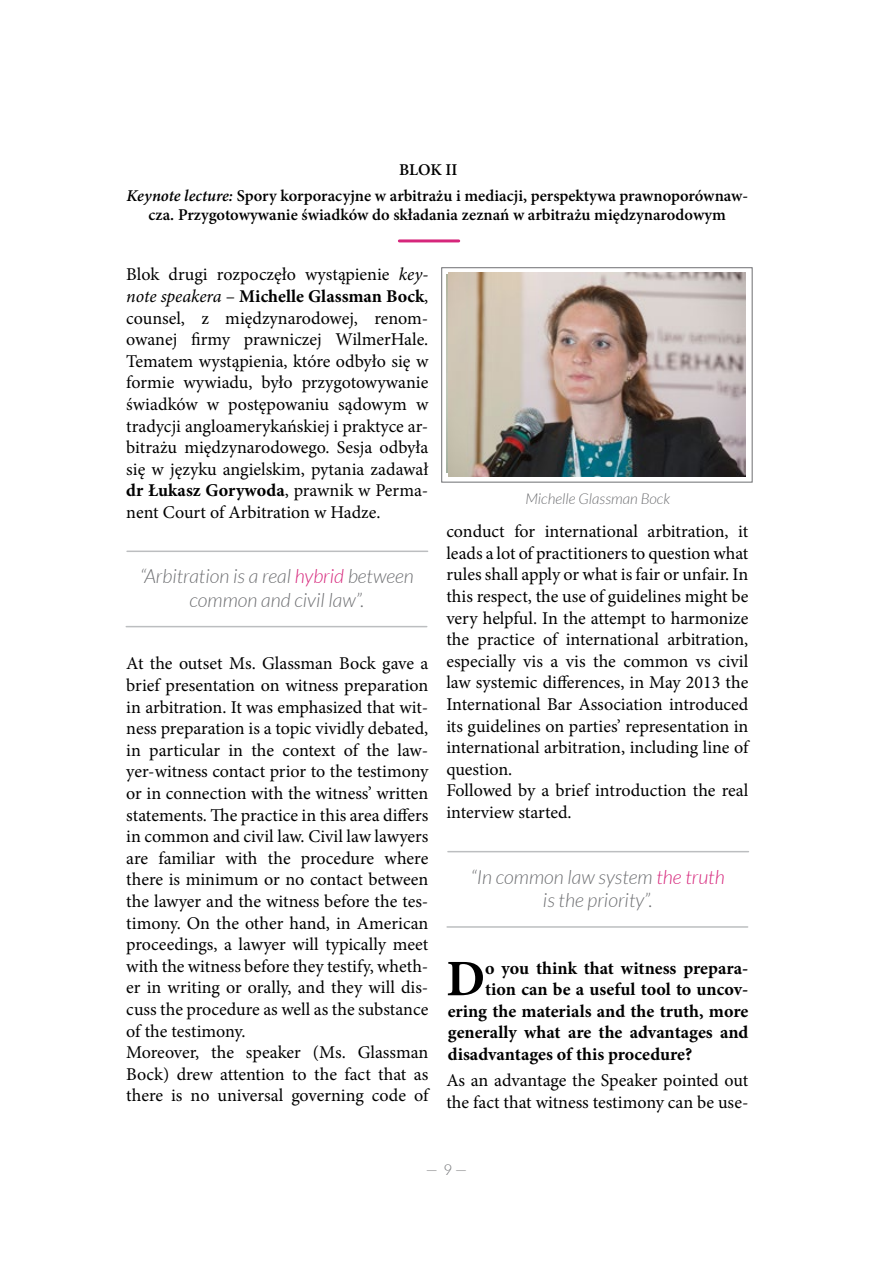
<style>
.page{position:relative;width:893px;height:1263px;background:#fff}
.page>*{position:absolute;margin:0;border:0;box-sizing:border-box;transform-origin:0 0}
.t1{font:700 51.3px "Minion Pro";color:#000}
.t2{font:italic 300 19.5px/23.4px "Lato";color:#6d6e71;text-align:center}
.t3{font:18px/21.6px "Minion Pro";color:#000}
.t4{font:700 18px "Minion Pro";color:#000}
.t5{font:600 16.5px/19.8px "Minion Pro";color:#000;text-align:center}
.t6{font:italic 300 15px "Lato";color:#6d6e71}
.t7{font:300 15px "Lato";color:#6d6e71}
.s1{font-style:italic}
.s2{font-weight:700}
.s3{color:#d6267b}
</style>
<div class="page">
<hr style="left:399px;top:239px;width:60px;height:3px;background:#d6267b">
<hr style="left:127px;top:550px;width:301px;height:2px;background:#bcbec0">
<hr style="left:448px;top:851px;width:300px;height:1px;background:#bcbec0">
<hr style="left:126px;top:626px;width:301px;height:1px;background:#bcbec0">
<hr style="left:447px;top:926px;width:301px;height:2px;background:#bcbec0">
<div style="left:441px;top:267px;width:311px;height:215px;border:1px solid #6d6e71"></div>
<img style="left:448px;top:273px;width:298px;height:204px">
<p class="t5" style="left:399px;top:160px;width:60px">BLOK II</p>
<p class="t5" style="left:126px;top:185px;width:623px"><span class="s1">Keynote lecture:</span> Spory korporacyjne w arbitrażu i mediacji, perspektywa prawnoporównaw&shy;cza. Przygotowywanie świadków do składania zeznań w arbitrażu międzynarodowym</p>
<p class="t3" style="left:126px;top:264px;width:304px;text-align:justify">Blok drugi rozpoczęło wystąpienie <span class="s1">key&shy;note speakera</span> – <span class="s2">Michelle Glassman Bock</span>, counsel, z międzynarodowej, renom&shy;owanej firmy prawniczej WilmerHale.<br>Tematem wystąpienia, które odbyło się w formie wywiadu, było przygotowywanie świadków w postępowaniu sądowym w tradycji angloamerykańskiej i praktyce ar&shy;bitrażu międzynarodowego. Sesja odbyła się w języku angielskim, pytania zadawał <span class="s2">dr Łukasz Gorywoda</span>, prawnik w Perma&shy;nent Court of Arbitration w Hadze.</p>
<p class="t2" style="left:140px;top:565px;width:275px">“Arbitration is a real <span class="s3">hybrid</span> between common and civil law”.</p>
<p class="t3" style="left:126px;top:653px;width:304px">At the outset Ms. Glassman Bock gave a brief presentation on witness preparation in arbitration. It was emphasized that wit&shy;ness preparation is a topic vividly debated, in particular in the context of the law&shy;yer-witness contact prior to the testimony or in connection with the witness’ written statements. The practice in this area differs in common and civil law. Civil law lawyers are familiar with the procedure where there is minimum or no contact between the lawyer and the witness before the tes&shy;timony. On the other hand, in American proceedings, a lawyer will typically meet with the witness before they testify, wheth&shy;er in writing or orally, and they will dis&shy;cuss the procedure as well as the substance of the testimony.<br>Moreover, the speaker (Ms. Glassman Bock) drew attention to the fact that as there is no universal governing code of</p>
<p class="t6" style="left:525px;top:490px;width:146px">Michelle Glassman Bock</p>
<p class="t3" style="left:446px;top:521px;width:304px">conduct for international arbitration, it leads a lot of practitioners to question what rules shall apply or what is fair or unfair. In this respect, the use of guidelines might be very helpful. In the attempt to harmonize the practice of international arbitration, especially vis a vis the common vs civil law systemic differences, in May 2013 the International Bar Association introduced its guidelines on parties’ representation in international arbitration, including line of question.<br>Followed by a brief introduction the real interview started.</p>
<p class="t2" style="left:471px;top:865px;width:255px">“In common law system <span class="s3">the truth </span>is the priority”.</p>
<h1 class="t1" style="left:446px;top:943px;width:40px">D</h1>
<p class="t4" style="left:485px;top:955px;width:265px">o you think that witness prepara-</p>
<p class="t4" style="left:485px;top:977px;width:265px">tion can be a useful tool to uncov-</p>
<p class="t4" style="left:448px;top:998px;width:302px">ering the materials and the truth, more</p>
<p class="t4" style="left:448px;top:1020px;width:302px">generally what are the advantages and</p>
<p class="t4" style="left:448px;top:1042px;width:246px">disadvantages of this procedure?</p>
<p class="t3" style="left:446px;top:1070px;width:304px">As an advantage the Speaker pointed out the fact that witness testimony can be use-</p>
<p class="t7" style="left:426px;top:1161px;width:43px">— 9 —</p>
</div>
